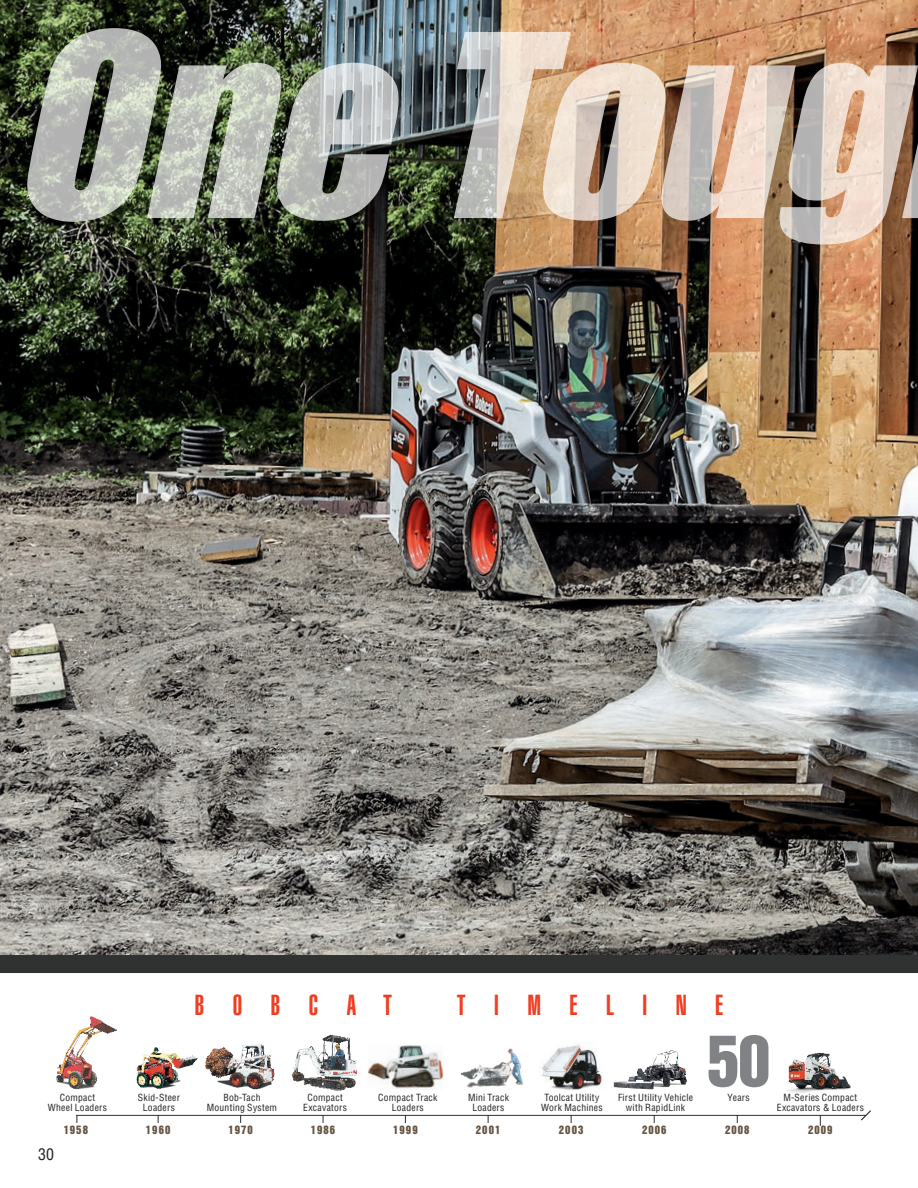
<style>
.page{position:relative;width:918px;height:1188px;background:#fff}
.page>*{position:absolute;margin:0;border:0;box-sizing:border-box;transform-origin:0 0}
.t1{font:64.5px "Helvetica Inserat";color:#808285}
.t2{font:900 extra-condensed 28.5px "Helvetica";letter-spacing:1em;color:#ef3e22}
.t3{font:condensed 15.75px "Helvetica";color:#231f20}
.t4{font:10.65px "Helvetica Inserat";letter-spacing:.1em;color:#665443}
.t5{font:10.65px "Helvetica Inserat";letter-spacing:.1em;color:#665443}
.t6{font:condensed 9.6px/10.2px "Helvetica";letter-spacing:.025em;color:#231f20;text-align:center}
</style>
<div class="page">
<img style="left:0;top:0;width:918px;height:955px">
<img style="left:27px;top:28px;width:372px;height:194px">
<svg style="left:454px;top:32px;width:464px;height:212px"></svg>
<div style="left:0;top:955px;width:918px;height:18px;background:#303232"></div>
<img style="left:56px;top:1016px;width:61px;height:74px">
<img style="left:542px;top:1044px;width:61px;height:46px">
<img style="left:368px;top:1045px;width:76px;height:45px">
<img style="left:460px;top:1048px;width:63px;height:40px">
<img style="left:291px;top:1034px;width:66px;height:57px">
<img style="left:136px;top:1047px;width:62px;height:42px">
<img style="left:205px;top:1044px;width:70px;height:46px">
<hr style="left:76px;top:1115px;width:790px;height:1px;background:#231f20">
<svg style="left:860px;top:1110px;width:11px;height:11px"></svg>
<img style="left:613px;top:1050px;width:74px;height:40px">
<img style="left:787px;top:1052px;width:64px;height:41px">
<p class="t6" style="left:48px;top:1092px;width:61px">Compact<br>Wheel Loaders</p>
<h3 class="t3" style="left:38px;top:1145px;width:17px">30</h3>
<p class="t4" style="left:64px;top:1123px;width:26px">1958</p>
<p class="t6" style="left:138px;top:1092px;width:43px">Skid-Steer<br>Loaders</p>
<p class="t4" style="left:146px;top:1123px;width:26px">1960</p>
<h2 class="t2" style="left:195px;top:989px;width:199px">BOBCAT</h2>
<h2 class="t2" style="left:457px;top:989px;width:268px">TIMELINE</h2>
<p class="t6" style="left:207px;top:1092px;width:72px">Bob-Tach<br>Mounting System</p>
<p class="t6" style="left:303px;top:1092px;width:45px">Compact<br>Excavators</p>
<p class="t6" style="left:378px;top:1092px;width:61px">Compact Track<br>Loaders</p>
<p class="t6" style="left:468px;top:1092px;width:42px">Mini Track<br>Loaders</p>
<p class="t6" style="left:541px;top:1092px;width:63px">Toolcat Utility<br>Work Machines</p>
<p class="t6" style="left:618px;top:1092px;width:77px">First Utility Vehicle with RapidLink</p>
<h1 class="t1" style="left:707px;top:1023px;width:65px">50</h1>
<p class="t6" style="left:728px;top:1092px;width:24px">Years</p>
<p class="t6" style="left:777px;top:1092px;width:89px">M-Series Compact<br>Excavators &amp; Loaders</p>
<p class="t4" style="left:228px;top:1123px;width:26px">1970</p>
<p class="t4" style="left:311px;top:1123px;width:26px">1986</p>
<p class="t5" style="left:393px;top:1123px;width:26px">1999</p>
<p class="t5" style="left:476px;top:1123px;width:26px">2001</p>
<p class="t5" style="left:559px;top:1123px;width:26px">2003</p>
<p class="t5" style="left:642px;top:1123px;width:26px">2006</p>
<p class="t4" style="left:725px;top:1123px;width:26px">2008</p>
<p class="t5" style="left:808px;top:1123px;width:26px">2009</p>
</div>
